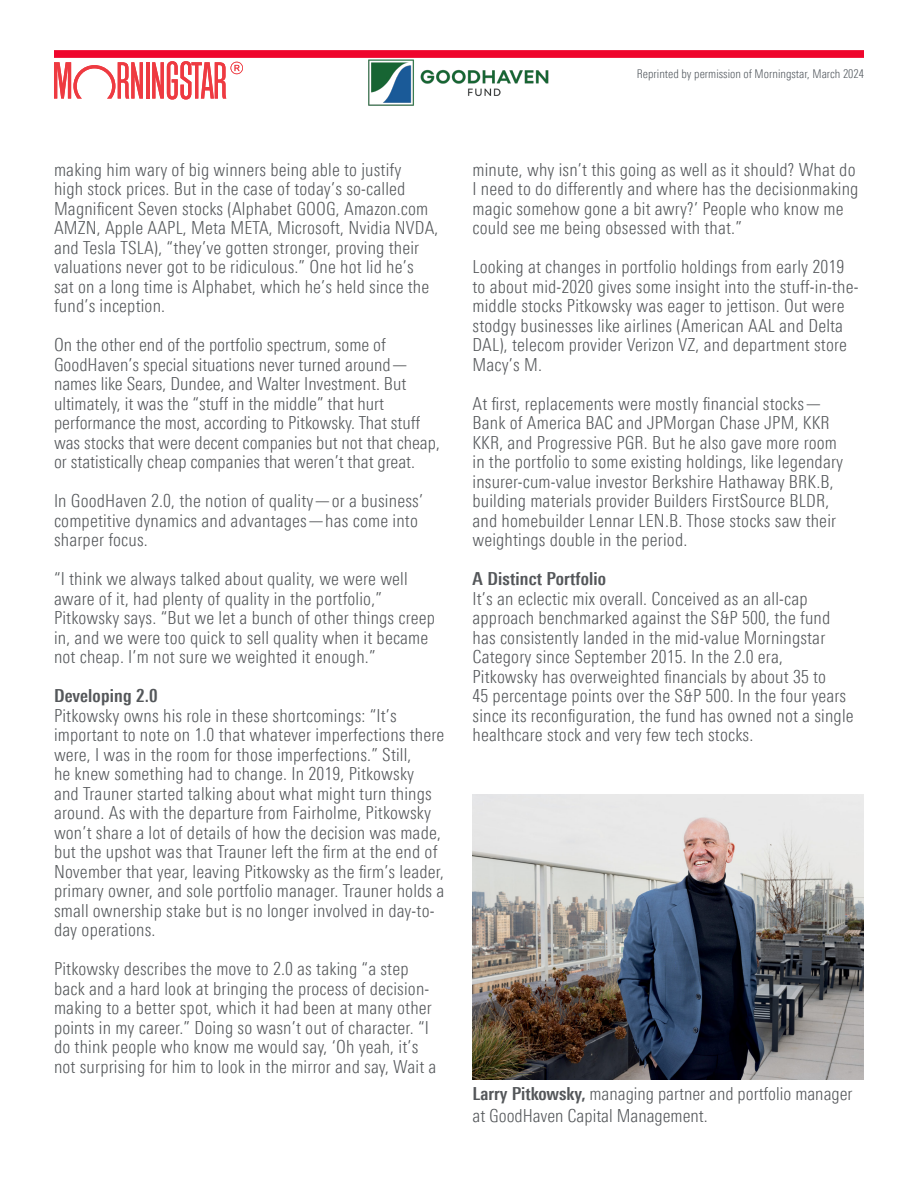
<style>
.page{position:relative;width:918px;height:1188px;background:#fff}
.page>*{position:absolute;margin:0;border:0;box-sizing:border-box;transform-origin:0 0}
.t1{font:300 condensed 18px/19.5px "Univers Nextfor MORN";letter-spacing:.01em;color:#54575a}
.t2{font:700 condensed 18px "Univers Nextfor MORN";letter-spacing:.01em;color:#54575a}
.t3{font:300 condensed 12px "Univers Nextfor MORN";color:#52585e}
.s1{font-weight:700}
</style>
<div class="page">
<hr style="left:146px;top:62px;width:3px;height:37px;background:#ee3a41">
<svg style="left:54px;top:62px;width:89px;height:37px"></svg>
<svg style="left:152px;top:61px;width:91px;height:39px"></svg>
<div style="left:54px;top:50px;width:810px;height:8px;background:#ef0027"></div>
<img style="left:368px;top:59px;width:181px;height:47px">
<img style="left:472px;top:794px;width:392px;height:286px">
<p class="t3" style="left:637px;top:67px;width:229px">Reprinted by permission of Morningstar, March 2024</p>
<p class="t1" style="left:54px;top:159px;width:386px">making him wary of big winners being able to justify<br>high stock prices. But in the case of today’s so-called Magnificent Seven stocks (Alphabet GOOG, Amazon.com AMZN, Apple AAPL, Meta META, Microsoft, Nvidia NVDA, and Tesla TSLA), “they’ve gotten stronger, proving their valuations never got to be ridiculous.” One hot lid he’s<br>sat on a long time is Alphabet, which he’s held since the fund’s inception.</p>
<p class="t1" style="left:54px;top:335px;width:387px">On the other end of the portfolio spectrum, some of GoodHaven’s special situations never turned around— names like Sears, Dundee, and Walter Investment. But ultimately, it was the “stuff in the middle” that hurt performance the most, according to Pitkowsky. That stuff was stocks that were decent companies but not that cheap, or statistically cheap companies that weren’t that great.</p>
<p class="t1" style="left:54px;top:491px;width:371px">In GoodHaven 2.0, the notion of quality—or a business’ competitive dynamics and advantages—has come into sharper focus.</p>
<p class="t1" style="left:54px;top:569px;width:383px">“I think we always talked about quality, we were well aware of it, had plenty of quality in the portfolio,” Pitkowsky says. “But we let a bunch of other things creep in, and we were too quick to sell quality when it became not cheap. I’m not sure we weighted it enough.”</p>
<p class="t2" style="left:54px;top:685px;width:105px">Developing 2.0</p>
<p class="t1" style="left:54px;top:705px;width:392px">Pitkowsky owns his role in these shortcomings: “It’s important to note on 1.0 that whatever imperfections there were, I was in the room for those imperfections.” Still,<br>he knew something had to change. In 2019, Pitkowsky<br>and Trauner started talking about what might turn things around. As with the departure from Fairholme, Pitkowsky won’t share a lot of details of how the decision was made, but the upshot was that Trauner left the firm at the end of November that year, leaving Pitkowsky as the firm’s leader, primary owner, and sole portfolio manager. Trauner holds a small ownership stake but is no longer involved in day-to&shy;day operations.</p>
<p class="t1" style="left:54px;top:959px;width:384px">Pitkowsky describes the move to 2.0 as taking “a step back and a hard look at bringing the process of decision&shy;making to a better spot, which it had been at many other points in my career.” Doing so wasn’t out of character. “I do think people who know me would say, ‘Oh yeah, it’s not surprising for him to look in the mirror and say, Wait a</p>
<p class="t1" style="left:472px;top:159px;width:388px">minute, why isn’t this going as well as it should? What do I need to do differently and where has the decisionmaking magic somehow gone a bit awry?’ People who know me could see me being obsessed with that.”</p>
<p class="t1" style="left:472px;top:257px;width:388px">Looking at changes in portfolio holdings from early 2019 to about mid-2020 gives some insight into the stuff-in-the&shy;middle stocks Pitkowsky was eager to jettison. Out were stodgy businesses like airlines (American AAL and Delta DAL), telecom provider Verizon VZ, and department store Macy’s M.</p>
<p class="t1" style="left:472px;top:393px;width:372px">At first, replacements were mostly financial stocks— Bank of America BAC and JPMorgan Chase JPM, KKR KKR, and Progressive PGR. But he also gave more room in the portfolio to some existing holdings, like legendary insurer-cum-value investor Berkshire Hathaway BRK.B, building materials provider Builders FirstSource BLDR, and homebuilder Lennar LEN.B. Those stocks saw their weightings double in the period.</p>
<p class="t2" style="left:472px;top:568px;width:135px">A Distinct Portfolio</p>
<p class="t1" style="left:472px;top:588px;width:383px">It’s an eclectic mix overall. Conceived as an all-cap approach benchmarked against the S&amp;P 500, the fund has consistently landed in the mid-value Morningstar Category since September 2015. In the 2.0 era,<br>Pitkowsky has overweighted financials by about 35 to<br>45 percentage points over the S&amp;P 500. In the four years since its reconfiguration, the fund has owned not a single healthcare stock and very few tech stocks.</p>
<p class="t1" style="left:472px;top:1083px;width:382px;line-height:21.6px"><span class="s1">Larry Pitkowsky,</span> managing partner and portfolio manager at GoodHaven Capital Management.</p>
</div>
